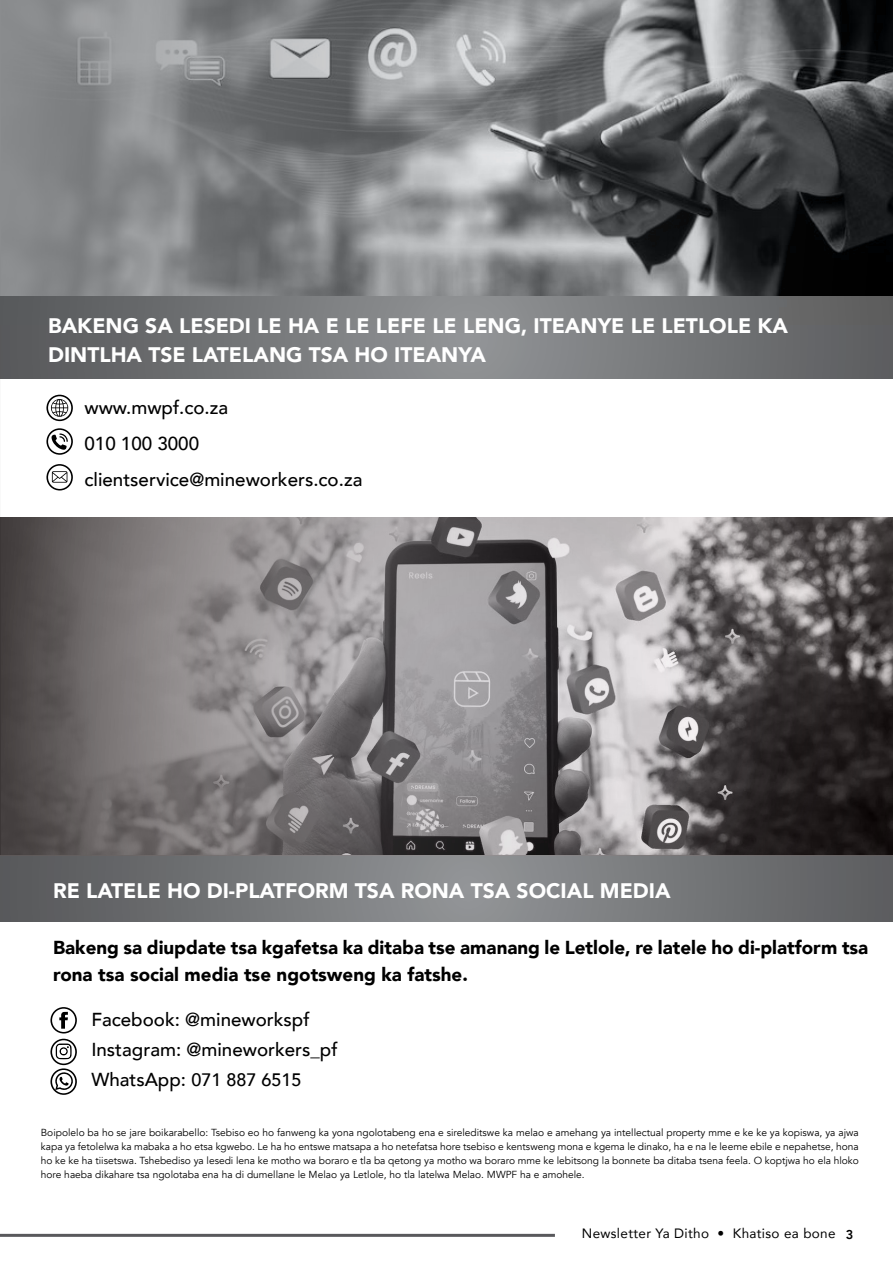
<style>
.page{position:relative;width:893px;height:1263px;background:#fff}
.page>*{position:absolute;margin:0;border:0;box-sizing:border-box;transform-origin:0 0}
.t1{font:900 21px/28.5px "Avenir";color:#fff}
.t2{font:900 18.75px/27px "Avenir";color:#000}
.t3{font:500 18.75px/36px "Avenir";color:#000}
.t4{font:500 18px "Avenir";color:#000}
.t5{font:13.5px "Avenir";letter-spacing:.025em;color:#000}
.t6{font:10.2px/14.2px "Avenir";color:#000;text-align:justify}
.s1{font-size:18.75px}
</style>
<div class="page">
<img style="left:1px;top:0;width:892px;height:297px">
<img style="left:1px;top:517px;width:892px;height:338px">
<svg style="left:0;top:855px;width:893px;height:66px;background:#747678"></svg>
<svg style="left:50px;top:1007px;width:27px;height:88px"></svg>
<svg style="left:46px;top:395px;width:27px;height:26px"></svg>
<svg style="left:46px;top:428px;width:27px;height:27px"></svg>
<svg style="left:46px;top:464px;width:27px;height:27px"></svg>
<svg style="left:0;top:297px;width:893px;height:82px;background:#747678"></svg>
<hr style="left:0;top:1234px;width:555px;height:3px;background:#59595c">
<h1 class="t1" style="left:48px;top:311px;width:742px">BAKENG SA LESEDI LE HA E LE LEFE LE LENG, ITEANYE LE LETLOLE KA<br>DINTLHA TSE LATELANG TSA HO ITEANYA</h1>
<h2 class="t3" style="left:84px;top:388px;width:279px">www.mwpf.co.za<br>010 100 3000 clientservice@mineworkers.co.za</h2>
<h1 class="t1" style="left:53px;top:876px;width:619px">RE LATELE HO DI-PLATFORM TSA RONA TSA SOCIAL MEDIA</h1>
<h2 class="t2" style="left:53px;top:934px;width:817px">Bakeng sa diupdate tsa kgafetsa ka ditaba tse amanang le Letlole, re latele ho di-platform tsa rona tsa social media tse ngotsweng ka fatshe.</h2>
<h2 class="t3" style="left:91px;top:1004px;width:248px;line-height:30px">Facebook: @mineworkspf<br>Instagram: @mineworkers_pf</h2>
<h3 class="t4" style="left:91px;top:1064px;width:212px"><span class="s1">WhatsApp:</span> 071 887 6515</h3>
<p class="t6" style="left:41px;top:1125px;width:819px">Boipolelo ba ho se jare boikarabello: Tsebiso eo ho fanweng ka yona ngolotabeng ena e sireleditswe ka melao e amehang ya intellectual property mme e ke ke ya kopiswa, ya ajwa kapa ya fetolelwa ka mabaka a ho etsa kgwebo. Le ha ho entswe matsapa a ho netefatsa hore tsebiso e kentsweng mona e kgema le dinako, ha e na le leeme ebile e nepahetse, hona ho ke ke ha tiisetswa. Tshebediso ya lesedi lena ke motho wa boraro e tla ba qetong ya motho wa boraro mme ke lebitsong la bonnete ba ditaba tsena feela. O koptjwa ho ela hloko hore haeba dikahare tsa ngolotaba ena ha di dumellane le Melao ya Letlole, ho tla latelwa Melao. MWPF ha e amohele.</p>
<h3 class="t5" style="left:582px;top:1222px;width:273px">Newsletter Ya Ditho • Khatiso ea bone <sub>3</sub></h3>
</div>
